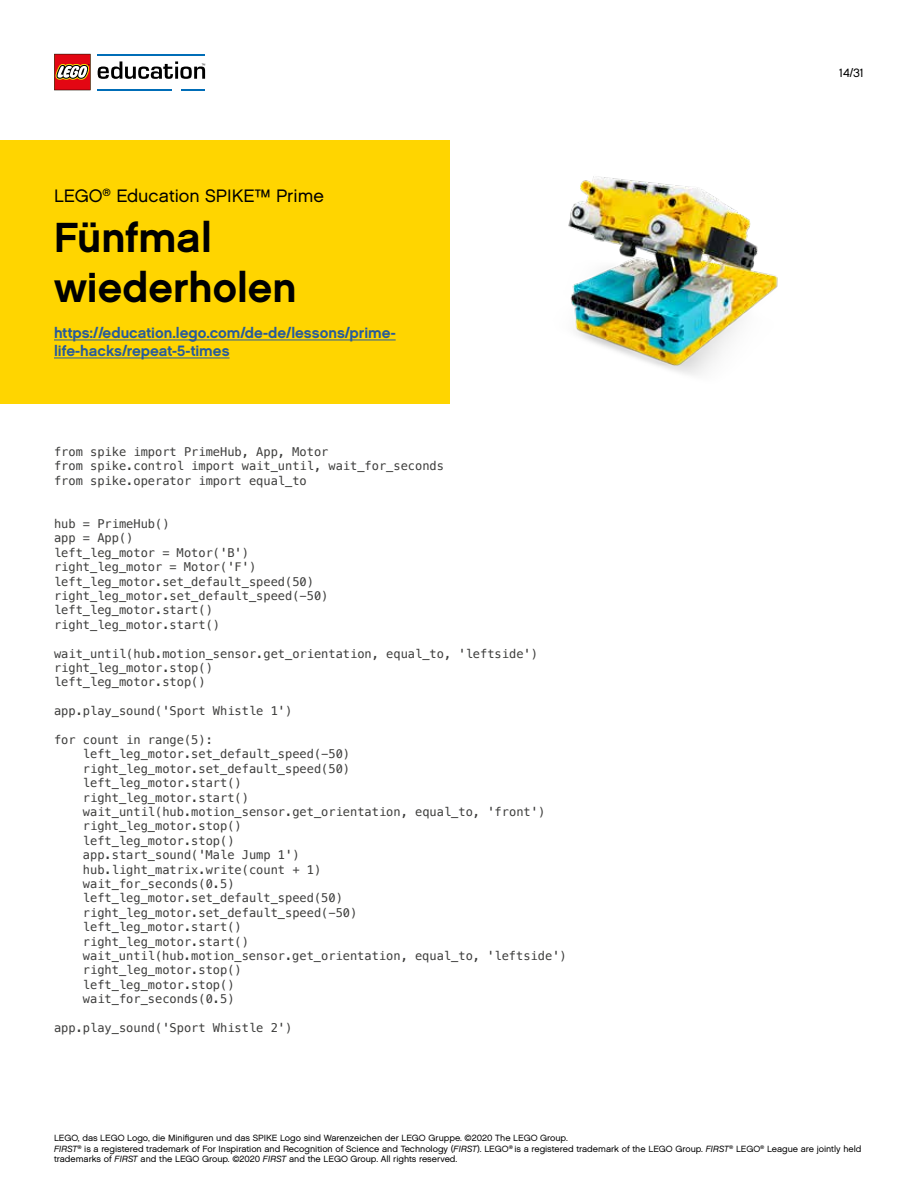
<style>
.page{position:relative;width:918px;height:1188px;background:#fff}
.page>*{position:absolute;margin:0;border:0;box-sizing:border-box;transform-origin:0 0}
.t1{font:700 42px/50.4px "LEGO Chalet 60";color:#000}
.t2{font:18px "LEGO Chalet 60";color:#000}
.t3{font:700 15px/18px "LEGO Chalet 60";color:#275b9b}
.t4{font:12px/14.4px "Menlo";color:#3c3c3b}
.t5{font:12px "LEGO Chalet 60";color:#000}
.t6{font:9px/10.8px "LEGO Chalet 60";color:#000}
.s1{font-style:italic}
</style>
<div class="page">
<hr style="left:98px;top:54px;width:107px;height:1px;background:#006db7">
<hr style="left:98px;top:89px;width:74px;height:1px;background:#006db7">
<svg style="left:182px;top:89px;width:23px;height:1px"></svg>
<svg style="left:98px;top:61px;width:107px;height:18px"></svg>
<svg style="left:54px;top:54px;width:37px;height:36px"></svg>
<div style="left:0;top:140px;width:450px;height:264px;background:#ffd500"></div>
<img style="left:568px;top:176px;width:210px;height:199px">
<hr style="left:54px;top:340px;width:342px;height:1px;background:#275b9b">
<hr style="left:54px;top:358px;width:176px;height:1px;background:#275b9b">
<h2 class="t2" style="left:54px;top:184px;width:271px">LEGO<sup>®</sup> Education SPIKE™ Prime</h2>
<h1 class="t1" style="left:54px;top:212px;width:244px">Fünfmal wiederholen</h1>
<p class="t3" style="left:54px;top:324px;width:343px">https://education.lego.com/de-de/lessons/prime&shy;life-hacks/repeat-5-times</p>
<p class="t4" style="left:54px;top:445px;width:392px">from spike import PrimeHub, App, Motor<br>from spike.control import wait_until, wait_for_seconds from spike.operator import equal_to</p>
<p class="t4" style="left:54px;top:517px;width:276px">hub = PrimeHub()<br>app = App()<br>left_leg_motor = Motor('B') right_leg_motor = Motor('F') left_leg_motor.set_default_speed(50) right_leg_motor.set_default_speed(-50) left_leg_motor.start() right_leg_motor.start()</p>
<p class="t4" style="left:54px;top:646px;width:486px">wait_until(hub.motion_sensor.get_orientation, equal_to, 'leftside') right_leg_motor.stop()<br>left_leg_motor.stop()</p>
<p class="t4" style="left:54px;top:704px;width:240px">app.play_sound('Sport Whistle 1')</p>
<p class="t4" style="left:83px;top:733px;width:485px;text-indent:-29px">for count in range(5):<br>left_leg_motor.set_default_speed(-50) right_leg_motor.set_default_speed(50)<br>left_leg_motor.start()<br>right_leg_motor.start() wait_until(hub.motion_sensor.get_orientation, equal_to, 'front') right_leg_motor.stop()<br>left_leg_motor.stop()<br>app.start_sound('Male Jump 1')<br>hub.light_matrix.write(count + 1)<br>wait_for_seconds(0.5)<br>left_leg_motor.set_default_speed(50) right_leg_motor.set_default_speed(-50)<br>left_leg_motor.start()<br>right_leg_motor.start() wait_until(hub.motion_sensor.get_orientation, equal_to, 'leftside') right_leg_motor.stop()<br>left_leg_motor.stop()<br>wait_for_seconds(0.5)</p>
<p class="t4" style="left:54px;top:1021px;width:240px">app.play_sound('Sport Whistle 2')</p>
<p class="t5" style="left:839px;top:65px;width:26px">14/31</p>
<p class="t6" style="left:54px;top:1132px;width:809px">LEGO, das LEGO Logo, die Minifiguren und das SPIKE Logo sind Warenzeichen der LEGO Gruppe. ©2020 The LEGO Group.<br><span class="s1">FIRST</span><sup>®</sup> is a registered trademark of For Inspiration and Recognition of Science and Technology (<span class="s1">FIRST</span>). LEGO<sup>®</sup> is a registered trademark of the LEGO Group. <span class="s1">FIRST</span><sup>®</sup> LEGO<sup>®</sup> League are jointly held trademarks of <span class="s1">FIRST</span> and the LEGO Group. ©2020 <span class="s1">FIRST</span> and the LEGO Group. All rights reserved.</p>
</div>
